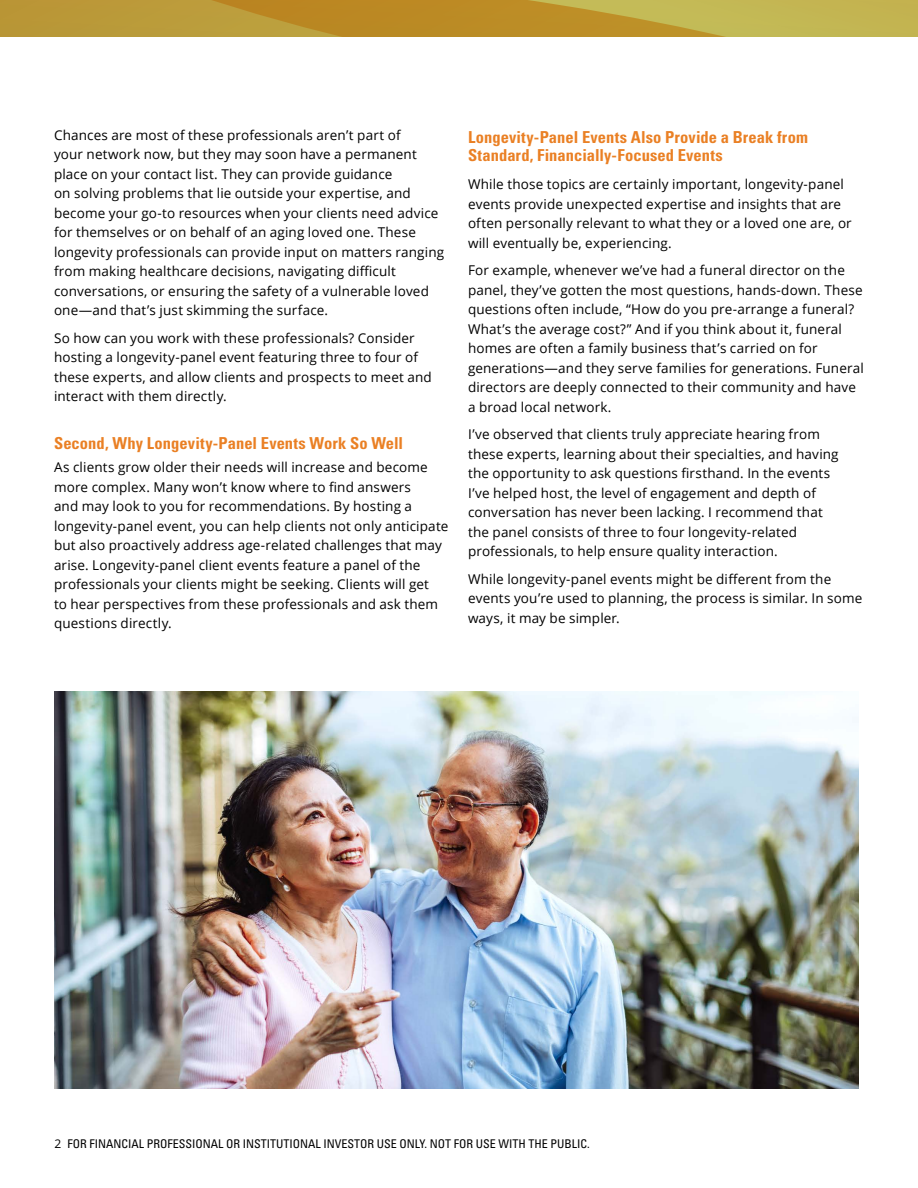
<style>
.page{position:relative;width:918px;height:1188px;background:#fff}
.page>*{position:absolute;margin:0;border:0;box-sizing:border-box;transform-origin:0 0}
.t1{font:700 condensed 16.5px/18.8px "Univers";letter-spacing:.005em;color:#ea8024}
.t2{font:13.5px/19.5px "Open Sans";letter-spacing:.01em;color:#000}
.t3{font:condensed 12px "Univers";color:#000}
.s1{font-family:"Open Sans";font-stretch:normal}
</style>
<div class="page">
<svg style="left:0;top:0;width:918px;height:37px"></svg>
<img style="left:54px;top:692px;width:805px;height:397px">
<p class="t2" style="left:54px;top:125px;width:392px">Chances are most of these professionals aren’t part of<br>your network now, but they may soon have a permanent place on your contact list. They can provide guidance<br>on solving problems that lie outside your expertise, and become your go-to resources when your clients need advice for themselves or on behalf of an aging loved one. These longevity professionals can provide input on matters ranging from making healthcare decisions, navigating difficult conversations, or ensuring the safety of a vulnerable loved one—and that’s just skimming the surface.</p>
<p class="t2" style="left:54px;top:328px;width:379px">So how can you work with these professionals? Consider hosting a longevity-panel event featuring three to four of these experts, and allow clients and prospects to meet and interact with them directly.</p>
<p class="t1" style="left:54px;top:433px;width:351px">Second, Why Longevity-Panel Events Work So Well</p>
<p class="t2" style="left:54px;top:457px;width:396px">As clients grow older their needs will increase and become more complex. Many won’t know where to find answers<br>and may look to you for recommendations. By hosting a longevity-panel event, you can help clients not only anticipate but also proactively address age-related challenges that may arise. Longevity-panel client events feature a panel of the professionals your clients might be seeking. Clients will get<br>to hear perspectives from these professionals and ask them questions directly.</p>
<p class="t1" style="left:468px;top:127px;width:341px">Longevity-Panel Events Also Provide a Break from<br>Standard, Financially-Focused Events</p>
<p class="t2" style="left:468px;top:174px;width:385px">While those topics are certainly important, longevity-panel events provide unexpected expertise and insights that are often personally relevant to what they or a loved one are, or will eventually be, experiencing.</p>
<p class="t2" style="left:468px;top:260px;width:397px">For example, whenever we’ve had a funeral director on the panel, they’ve gotten the most questions, hands-down. These questions often include, “How do you pre-arrange a funeral?<br>What’s the average cost?” And if you think about it, funeral homes are often a family business that’s carried on for generations—and they serve families for generations. Funeral directors are deeply connected to their community and have a broad local network.</p>
<p class="t2" style="left:468px;top:424px;width:372px">I’ve observed that clients truly appreciate hearing from these experts, learning about their specialties, and having the opportunity to ask questions firsthand. In the events I’ve helped host, the level of engagement and depth of conversation has never been lacking. I recommend that the panel consists of three to four longevity-related professionals, to help ensure quality interaction.</p>
<p class="t2" style="left:468px;top:569px;width:396px">While longevity-panel events might be different from the events you’re used to planning, the process is similar. In some ways, it may be simpler.</p>
<p class="t3" style="left:54px;top:1136px;width:537px"><span class="s1">2</span> FOR FINANCIAL PROFESSIONAL OR INSTITUTIONAL INVESTOR USE ONLY. NOT FOR USE WITH THE PUBLIC.</p>
</div>
